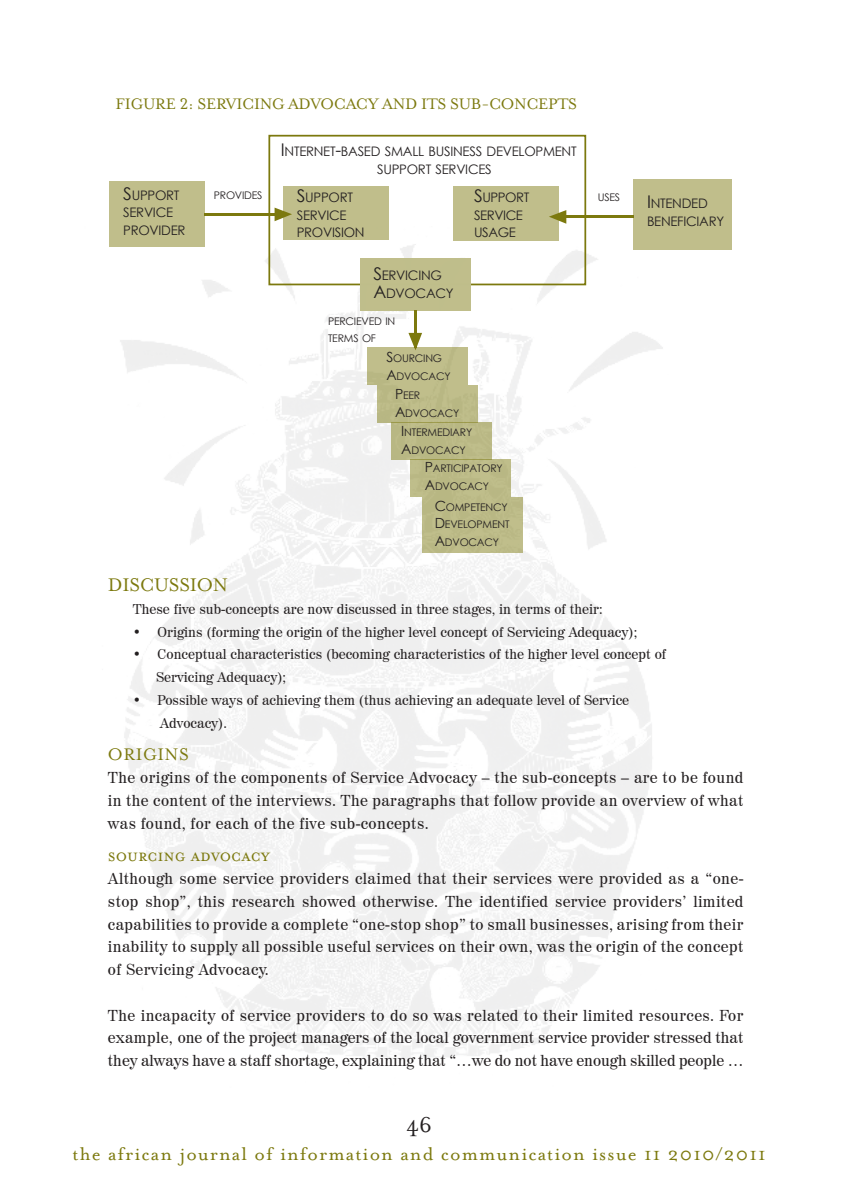
<style>
.page{position:relative;width:844px;height:1191px;background:#fff}
.page>*{position:absolute;margin:0;border:0;box-sizing:border-box;transform-origin:0 0}
.t1{font:24.5px "Mrs Eaves Roman";color:#231f20}
.t2{font:21px "Mrs Eaves Roman";letter-spacing:.05em;color:#7c790e}
.subhead{font:21px "Mrs Eaves Small Caps";letter-spacing:-.015em;color:#7c790e}
.sub_subheads{font:19.25px "Mrs Eaves Petite Caps";color:#7c790e}
.subhead-2{font:19.25px "Mrs Eaves Small Caps";letter-spacing:.025em;color:#7c790e}
.Figure_Caption_NEW{font:17.5px "Mrs Eaves Small Caps";letter-spacing:-.015em;color:#7c790e}
._1st_para{font:15.75px/22.8px "Century 725 BT";letter-spacing:.025em;color:#231f20;text-align:justify}
.Bullets_in_quote_in{font:14px "Century 725 BT";color:#231f20}
.Figure_Caption_NEW-2{font:13.12px "Century Gothic";letter-spacing:-.02em;color:#231f20}
.Figure_Caption_NEW-3{font:10.5px "Century Gothic";letter-spacing:-.02em;color:#231f20}
.s1{font-size:17.5px}
.s2{font-size:14px}
</style>
<div class="page">
<img style="left:109px;top:227px;width:604px;height:832px">
<div style="left:109px;top:181px;width:95px;height:65px;background:#c0be8b"></div>
<div style="left:283px;top:186px;width:105px;height:54px;background:#c0be8b"></div>
<div style="left:453px;top:186px;width:105px;height:55px;background:#c0be8b"></div>
<div style="left:633px;top:179px;width:98px;height:70px;background:#c0be8b"></div>
<div style="left:367px;top:347px;width:101px;height:38px;background:#c0be8b"></div>
<div style="left:377px;top:385px;width:101px;height:37px;background:#bdbb88"></div>
<div style="left:391px;top:422px;width:100px;height:38px;background:#b9b784"></div>
<div style="left:410px;top:459px;width:100px;height:38px;background:#bbb986"></div>
<div style="left:422px;top:496px;width:100px;height:56px;background:#bbba87"></div>
<div style="left:268px;top:135px;width:318px;height:150px;border:2px solid #7c790e"></div>
<div style="left:360px;top:258px;width:110px;height:52px;background:#c0be8b"></div>
<hr style="left:414px;top:310px;width:2px;height:37px;background:#7c790e">
<hr style="left:558px;top:215px;width:75px;height:2px;background:#7c790e">
<hr style="left:204px;top:213px;width:79px;height:3px;background:#7c790e">
<svg style="left:408px;top:333px;width:14px;height:17px"></svg>
<svg style="left:274px;top:208px;width:18px;height:13px"></svg>
<svg style="left:549px;top:210px;width:17px;height:14px"></svg>
<p class="Figure_Caption_NEW" style="left:115px;top:94px;width:463px">FIGURE 2: SERVICING ADVOCACY AND ITS SUB-CONCEPTS</p>
<p class="Figure_Caption_NEW-2" style="left:123px;top:186px;width:58px"><span class="s1">S</span>UPPORT</p>
<p class="Figure_Caption_NEW-2" style="left:123px;top:203px;width:51px">SERVICE</p>
<p class="Figure_Caption_NEW-2" style="left:123px;top:221px;width:64px">PROVIDER</p>
<p class="Figure_Caption_NEW-2" style="left:281px;top:142px;width:297px"><span class="s1">I</span> NTERNET<span class="s1">-</span>BASED SMALL BUSINESS DEVELOPMENT</p>
<p class="Figure_Caption_NEW-2" style="left:377px;top:160px;width:115px">SUPPORT SERVICES</p>
<p class="Figure_Caption_NEW-2" style="left:297px;top:188px;width:58px"><span class="s1">S</span>UPPORT</p>
<p class="Figure_Caption_NEW-2" style="left:297px;top:206px;width:51px">SERVICE</p>
<p class="Figure_Caption_NEW-2" style="left:297px;top:223px;width:69px">PROVISION</p>
<p class="Figure_Caption_NEW-2" style="left:474px;top:188px;width:57px"><span class="s1">S</span>UPPORT</p>
<p class="Figure_Caption_NEW-2" style="left:474px;top:206px;width:50px">SERVICE</p>
<p class="Figure_Caption_NEW-2" style="left:474px;top:223px;width:43px">USAGE</p>
<p class="Figure_Caption_NEW-3" style="left:214px;top:188px;width:49px">PROVIDES</p>
<p class="Figure_Caption_NEW-3" style="left:597px;top:190px;width:23px">USES</p>
<p class="Figure_Caption_NEW-2" style="left:373px;top:266px;width:70px"><span class="s1">S</span>ERVICING</p>
<p class="Figure_Caption_NEW-2" style="left:373px;top:284px;width:82px"><span class="s1">A</span>DVOCACY</p>
<p class="Figure_Caption_NEW-3" style="left:328px;top:314px;width:69px">PERCIEVED IN</p>
<p class="Figure_Caption_NEW-3" style="left:328px;top:331px;width:49px">TERMS OF</p>
<p class="Figure_Caption_NEW-3" style="left:386px;top:351px;width:57px"><span class="s2">S</span>OURCING</p>
<p class="Figure_Caption_NEW-3" style="left:386px;top:368px;width:66px"><span class="s2">A</span>DVOCACY</p>
<p class="Figure_Caption_NEW-3" style="left:395px;top:388px;width:27px"><span class="s2">P</span> EER</p>
<p class="Figure_Caption_NEW-3" style="left:395px;top:405px;width:66px"><span class="s2">A</span>DVOCACY</p>
<p class="Figure_Caption_NEW-3" style="left:401px;top:425px;width:72px"><span class="s2">I</span> NTERMEDIARY</p>
<p class="Figure_Caption_NEW-3" style="left:401px;top:443px;width:66px"><span class="s2">A</span>DVOCACY</p>
<p class="Figure_Caption_NEW-3" style="left:424px;top:461px;width:79px"><span class="s2">P</span>ARTICIPATORY</p>
<p class="Figure_Caption_NEW-3" style="left:424px;top:479px;width:66px"><span class="s2">A</span>DVOCACY</p>
<p class="Figure_Caption_NEW-3" style="left:434px;top:500px;width:74px"><span class="s2">C</span>OMPETENCY</p>
<p class="Figure_Caption_NEW-3" style="left:434px;top:517px;width:76px"><span class="s2">D</span> EVELOPMENT</p>
<p class="Figure_Caption_NEW-3" style="left:434px;top:535px;width:66px"><span class="s2">A</span>DVOCACY</p>
<p class="Figure_Caption_NEW-2" style="left:646px;top:194px;width:62px"><span class="s1">I</span> NTENDED</p>
<p class="Figure_Caption_NEW-2" style="left:646px;top:212px;width:79px">BENEFICIARY</p>
<p class="subhead" style="left:108px;top:573px;width:121px">DISCUSSION</p>
<p class="Bullets_in_quote_in" style="left:133px;top:600px;width:471px">These five sub-concepts are now discussed in three stages, in terms of their:</p>
<p class="Bullets_in_quote_in" style="left:133px;top:623px;width:506px">• Origins (forming the origin of the higher level concept of Servicing Adequacy);</p>
<p class="Bullets_in_quote_in" style="left:133px;top:645px;width:534px">• Conceptual characteristics (becoming characteristics of the higher level concept of</p>
<p class="Bullets_in_quote_in" style="left:156px;top:668px;width:131px">Servicing Adequacy);</p>
<p class="Bullets_in_quote_in" style="left:133px;top:691px;width:498px">• Possible ways of achieving them (thus achieving an adequate level of Service</p>
<p class="Bullets_in_quote_in" style="left:160px;top:714px;width:68px">Advocacy).</p>
<p class="subhead-2" style="left:108px;top:744px;width:82px">ORIGINS</p>
<p class="_1st_para" style="left:108px;top:766px;width:636px">The origins of the components of Service Advocacy – the sub-concepts – are to be found in the content of the interviews. The paragraphs that follow provide an overview of what was found, for each of the five sub-concepts.</p>
<p class="sub_subheads" style="left:108px;top:848px;width:163px">SOURCING ADVOCACY</p>
<p class="_1st_para" style="left:108px;top:867px;width:636px">Although some service providers claimed that their services were provided as a “one&shy;stop shop”, this research showed otherwise. The identified service providers’ limited capabilities to provide a complete “one-stop shop” to small businesses, arising from their inability to supply all possible useful services on their own, was the origin of the concept of Servicing Advocacy.</p>
<p class="_1st_para" style="left:108px;top:1003px;width:636px">The incapacity of service providers to do so was related to their limited resources. For example, one of the project managers of the local government service provider stressed that they always have a staff shortage, explaining that “…we do not have enough skilled people …</p>
<h1 class="t1" style="left:406px;top:1111px;width:27px">46</h1>
<h2 class="t2" style="left:72px;top:1142px;width:694px">the african journal of information and communication issue 11 2010/2011</h2>
</div>
